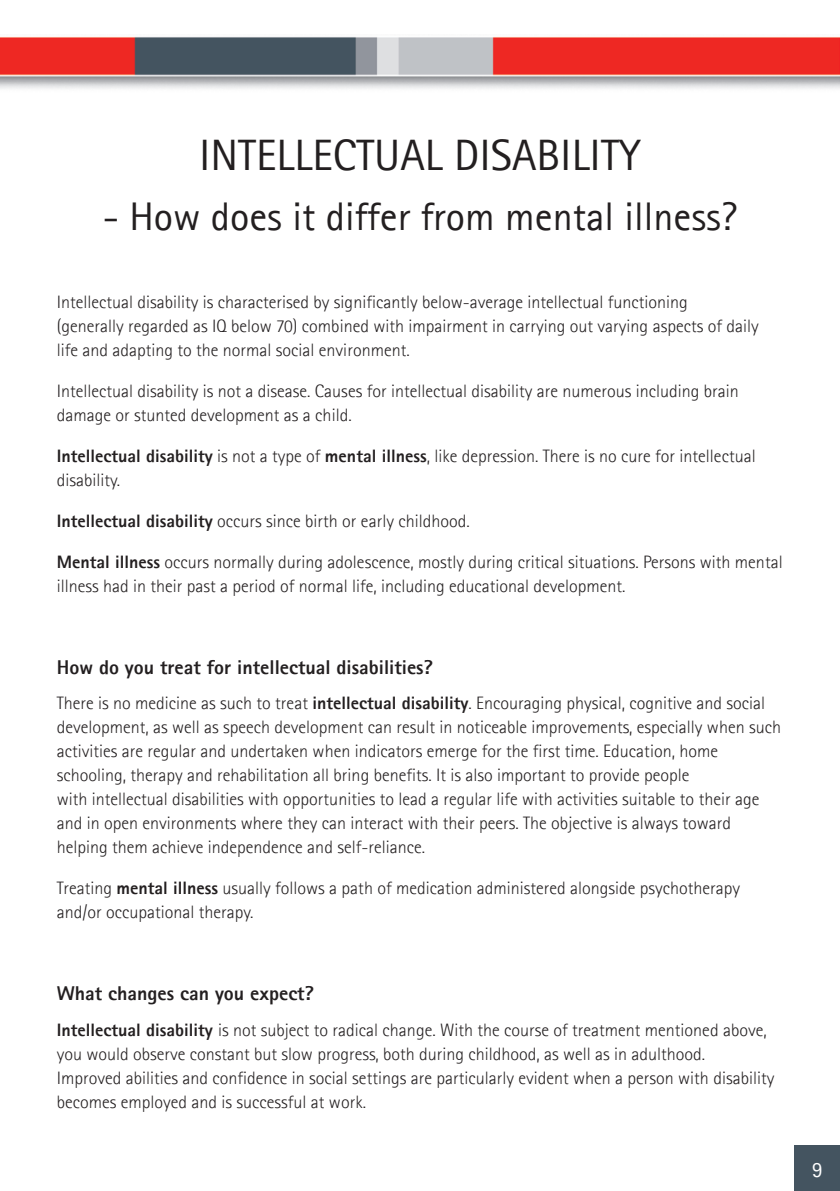
<style>
.page{position:relative;width:840px;height:1191px;background:#fff}
.page>*{position:absolute;margin:0;border:0;box-sizing:border-box;transform-origin:0 0}
.t1{font:44px "Agfa Rotis Sans Serif";color:#231f20}
.t2{font:40px "Agfa Rotis Sans Serif";color:#231f20}
.t3{font:22px "Agfa Rotis Sans Serif";color:#fff;scale:.95 1}
.t4{font:800 20px "Agfa Rotis Sans Serif";color:#231f20}
.t5{font:300 18px/24px "Agfa Rotis Sans Serif";color:#231f20}
.s1{font-weight:800}
</style>
<div class="page">
<div style="left:794px;top:1145px;width:45px;height:46px;background:#445460"></div>
<img style="left:0;top:37px;width:839px;height:52px">
<h1 class="t1" style="left:199px;top:129px;width:443px">INTELLECTUAL DISABILITY</h1>
<h2 class="t2" style="left:103px;top:193px;width:635px">- How does it differ from mental illness?</h2>
<p class="t5" style="left:57px;top:289px;width:703px">Intellectual disability is characterised by significantly below-average intellectual functioning (generally regarded as IQ below 70) combined with impairment in carrying out varying aspects of daily life and adapting to the normal social environment.</p>
<p class="t5" style="left:57px;top:378px;width:683px">Intellectual disability is not a disease. Causes for intellectual disability are numerous including brain damage or stunted development as a child.</p>
<p class="t5" style="left:57px;top:443px;width:700px"><span class="s1">Intellectual disability</span> is not a type of <span class="s1">mental illness</span>, like depression. There is no cure for intellectual disability.</p>
<p class="t5" style="left:57px;top:508px;width:414px"><span class="s1">Intellectual disability</span> occurs since birth or early childhood.</p>
<p class="t5" style="left:57px;top:549px;width:727px"><span class="s1">Mental illness</span> occurs normally during adolescence, mostly during critical situations. Persons with mental illness had in their past a period of normal life, including educational development.</p>
<p class="t4" style="left:57px;top:654px;width:377px">How do you treat for intellectual disabilities?</p>
<p class="t5" style="left:57px;top:691px;width:725px">There is no medicine as such to treat <span class="s1">intellectual disability</span>. Encouraging physical, cognitive and social development, as well as speech development can result in noticeable improvements, especially when such activities are regular and undertaken when indicators emerge for the first time. Education, home schooling, therapy and rehabilitation all bring benefits. It is also important to provide people<br>with intellectual disabilities with opportunities to lead a regular life with activities suitable to their age and in open environments where they can interact with their peers. The objective is always toward helping them achieve independence and self-reliance.</p>
<p class="t5" style="left:57px;top:876px;width:684px">Treating <span class="s1">mental illness</span> usually follows a path of medication administered alongside psychotherapy and/or occupational therapy.</p>
<p class="t4" style="left:57px;top:980px;width:258px">What changes can you expect?</p>
<p class="t5" style="left:57px;top:1017px;width:718px"><span class="s1">Intellectual disability</span> is not subject to radical change. With the course of treatment mentioned above, you would observe constant but slow progress, both during childhood, as well as in adulthood.<br>Improved abilities and confidence in social settings are particularly evident when a person with disability becomes employed and is successful at work.</p>
<p class="t3" style="left:811px;top:1156px;width:12px">9</p>
</div>
